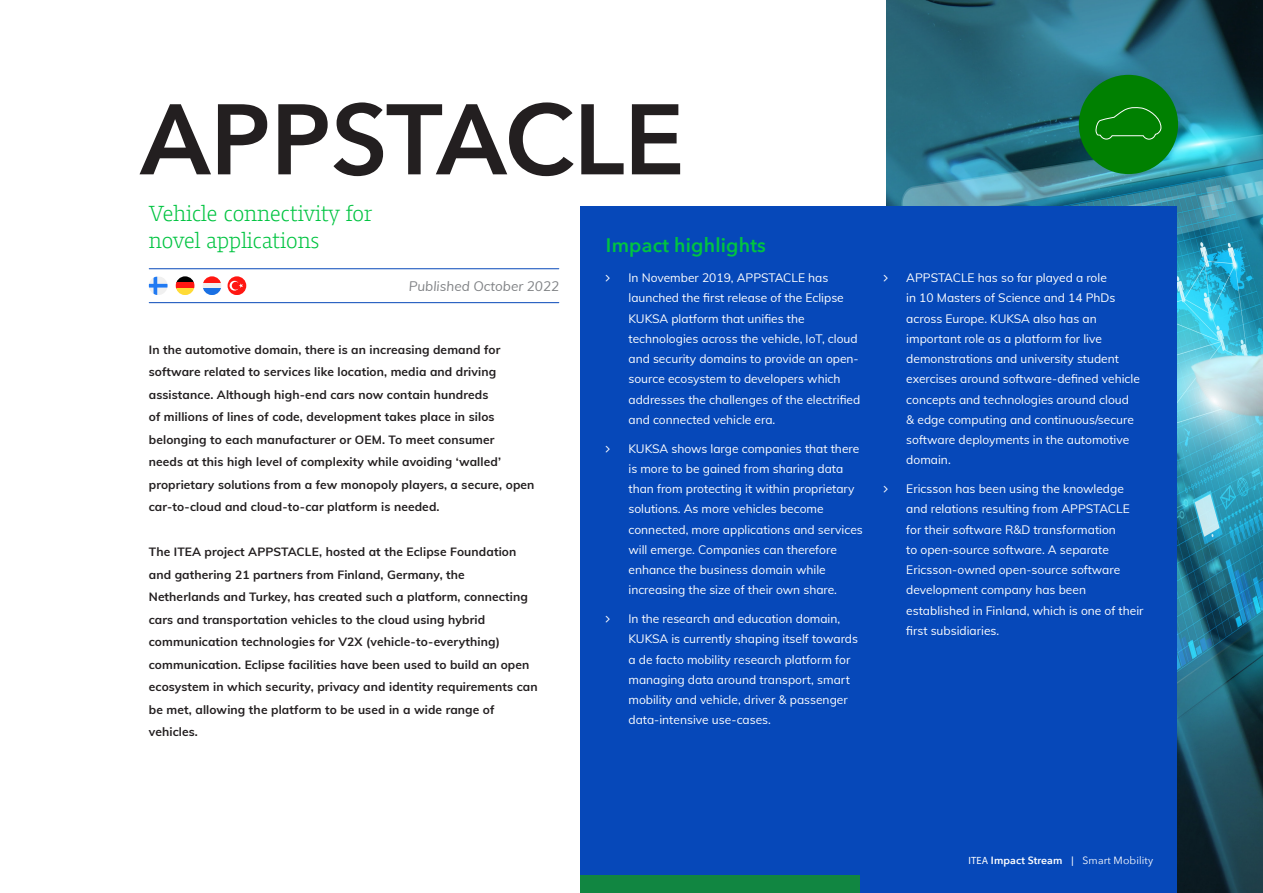
<style>
.page{position:relative;width:1263px;height:893px;background:#fff}
.page>*{position:absolute;margin:0;border:0;box-sizing:border-box;transform-origin:0 0}
.heading_1{font:600 99px "Avenir Next";color:#231f20}
.heading_2__sub{font:300 22.5px/27px "Harrison Serif Pro";color:#00c441}
.heading-B{font:600 19.5px "Avenir Next";letter-spacing:.01em;color:#00c441}
.t1{font:italic 13.5px "Muli";color:#808285}
.t2{font:12px/20.2px "Muli";color:#fff}
.impact_story__leader{font:700 12px/22.5px "Muli";letter-spacing:.01em;color:#231f20}
.body{font:10.5px "Avenir Next";letter-spacing:.01em;color:#fff}
.s1{font-family:"Myriad Pro"}
.s2{font-weight:600}
.s3{font-family:"Muli"}
</style>
<div class="page">
<img style="left:887px;top:0;width:376px;height:893px">
<div style="left:580px;top:207px;width:597px;height:686px;background:#0648b9"></div>
<div style="left:580px;top:875px;width:280px;height:18px;background:#118641"></div>
<svg style="left:149px;top:276px;width:19px;height:19px"></svg>
<svg style="left:228px;top:276px;width:18px;height:19px"></svg>
<svg style="left:230px;top:281px;width:13px;height:10px"></svg>
<svg style="left:176px;top:276px;width:18px;height:7px"></svg>
<div style="left:176px;top:283px;width:18px;height:6px;background:#ff1712"></div>
<svg style="left:176px;top:289px;width:18px;height:6px"></svg>
<div style="left:203px;top:283px;width:18px;height:6px;background:#f0f0f0"></div>
<svg style="left:203px;top:289px;width:18px;height:6px"></svg>
<svg style="left:203px;top:276px;width:18px;height:7px"></svg>
<hr style="left:149px;top:302px;width:410px;height:1px;background:#0648b9">
<hr style="left:149px;top:268px;width:410px;height:1px;background:#0648b9">
<div style="left:1079px;top:75px;width:99px;height:99px;background:#008001;border-radius:50%"></div>
<svg style="left:1095px;top:107px;width:67px;height:33px"></svg>
<p class="heading_1" style="left:140px;top:55px;width:546px">APPSTACLE</p>
<p class="heading_2__sub" style="left:149px;top:198px;width:225px">Vehicle connectivity for novel applications</p>
<p class="t1" style="left:409px;top:277px;width:152px">Published October 2022</p>
<p class="impact_story__leader" style="left:149px;top:337px;width:353px">In the automotive domain, there is an increasing demand for software related to services like location, media and driving assistance. Although high-end cars now contain hundreds of millions of lines of code, development takes place in silos belonging to each manufacturer or OEM. To meet consumer</p>
<p class="impact_story__leader" style="left:149px;top:450px;width:387px">needs at this high level of complexity while avoiding ‘walled’ proprietary solutions from a few monopoly players, a secure, open car-to-cloud and cloud-to-car platform is needed.</p>
<p class="impact_story__leader" style="left:149px;top:540px;width:381px">The ITEA project APPSTACLE, hosted at the Eclipse Foundation and gathering 21 partners from Finland, Germany, the Netherlands and Turkey, has created such a platform, connecting cars and transportation vehicles to the cloud using hybrid communication technologies for V2X (vehicle-to-everything)</p>
<p class="impact_story__leader" style="left:149px;top:652px;width:390px">communication. Eclipse facilities have been used to build an open ecosystem in which security, privacy and identity requirements can be met, allowing the platform to be used in a wide range of</p>
<p class="impact_story__leader" style="left:149px;top:720px;width:51px">vehicles.</p>
<p class="heading-B" style="left:606px;top:228px;width:161px">Impact highlights</p>
<p class="t2" style="left:628px;top:267px;width:233px">In November 2019, APPSTACLE has launched the first release of the Eclipse KUKSA platform that unifies the technologies across the vehicle, IoT, cloud and security domains to provide an open&shy;source ecosystem to developers which addresses the challenges of the electrified and connected vehicle era.</p>
<p class="t2" style="left:628px;top:438px;width:236px">KUKSA shows large companies that there is more to be gained from sharing data than from protecting it within proprietary solutions. As more vehicles become connected, more applications and services will emerge. Companies can therefore enhance the business domain while increasing the size of their own share.</p>
<p class="t2" style="left:628px;top:608px;width:231px">In the research and education domain, KUKSA is currently shaping itself towards a de facto mobility research platform for managing data around transport, smart mobility and vehicle, driver &amp; passenger data-intensive use-cases.</p>
<p class="t2" style="left:906px;top:267px;width:235px">APPSTACLE has so far played a role<br>in 10 Masters of Science and 14 PhDs across Europe. KUKSA also has an important role as a platform for live demonstrations and university student exercises around software-defined vehicle concepts and technologies around cloud &amp; edge computing and continuous/secure software deployments in the automotive domain.</p>
<p class="t2" style="left:906px;top:478px;width:239px">Ericsson has been using the knowledge and relations resulting from APPSTACLE for their software R&amp;D transformation<br>to open-source software. A separate Ericsson-owned open-source software development company has been established in Finland, which is one of their first subsidiaries.</p>
<p class="body" style="left:968px;top:851px;width:186px"><span class="s1">ITEA</span> <span class="s2">Impact Stream</span> <span class="s3">|</span> Smart Mobility</p>
</div>
